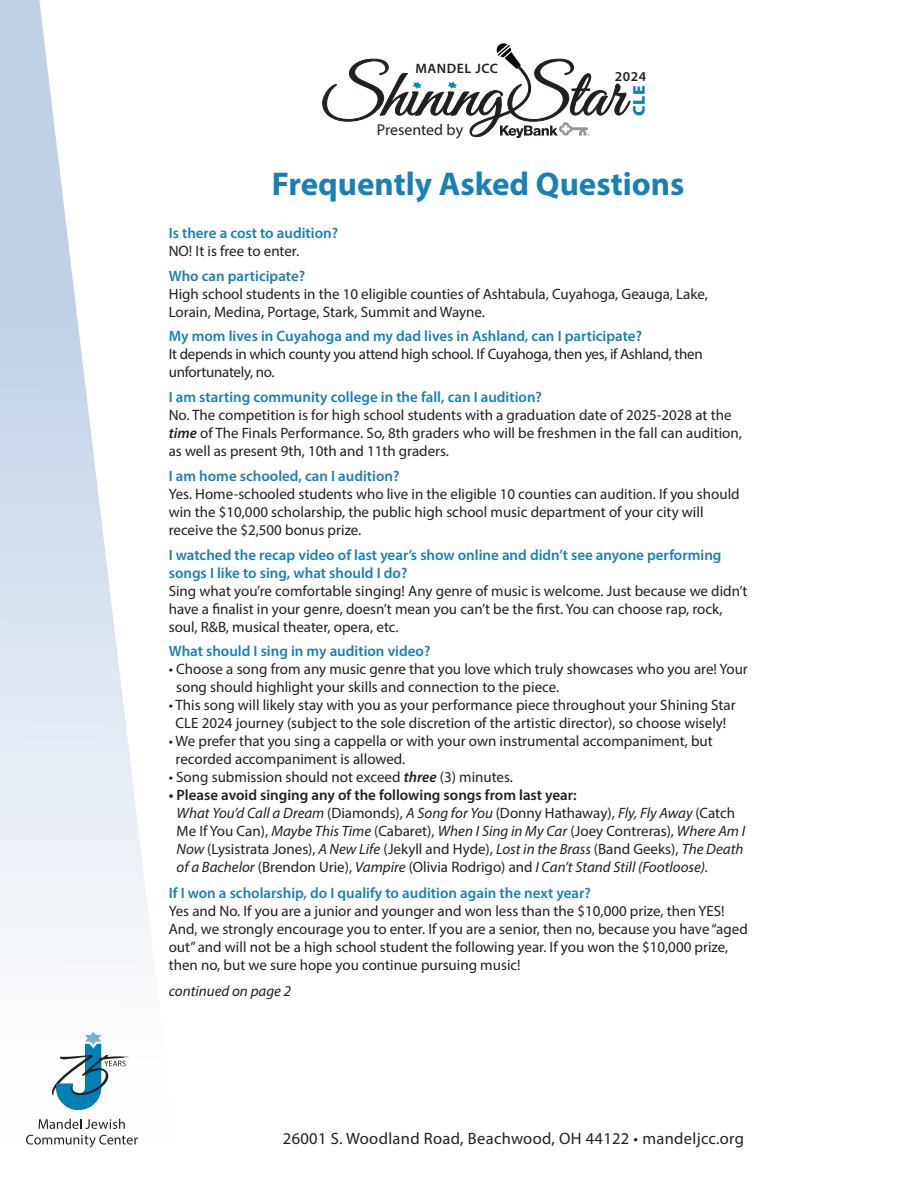
<style>
.page{position:relative;width:918px;height:1188px;background:#fff}
.page>*{position:absolute;margin:0;border:0;box-sizing:border-box;transform-origin:0 0}
.t1{font:700 33px "Myriad Pro";color:#1980b5}
.t2{font:900 17.25px "Myriad Pro";color:#1380b5}
.t3{font:16.5px "Myriad Pro";letter-spacing:.02em;color:#231f20}
.t4{font:15.6px "Myriad Pro";color:#231f20}
.t5{font:15px/18px "Myriad Pro";color:#231f20}
.t6{font:italic 15px/18px "Myriad Pro";color:#231f20}
.t7{font:15px/18px "Myriad Pro";letter-spacing:-.02em;color:#231f20}
.t8{font:600 15px/18px "Myriad Pro";color:#1980b5}
.t9{font:600 13.65px "Myriad Pro";letter-spacing:.04em;color:#231f20}
.s1{font-weight:400;color:#231f20}
.s2{font-weight:600;color:#1980b5}
.s3{font-weight:600;font-style:italic}
.s4{font-weight:600;font-style:normal}
.s5{font-style:normal}
</style>
<div class="page">
<svg style="left:0;top:0;width:153px;height:1135px"></svg>
<svg style="left:322px;top:43px;width:309px;height:95px"></svg>
<svg style="left:39px;top:1119px;width:86px;height:10px"></svg>
<svg style="left:26px;top:1135px;width:112px;height:13px"></svg>
<svg style="left:52px;top:1032px;width:77px;height:78px"></svg>
<p class="t9" style="left:415px;top:60px;width:84px">MANDEL JCC</p>
<p class="t4" style="left:377px;top:121px;width:88px">Presented by</p>
<p class="t9" style="left:615px;top:67px;width:33px">2024</p>
<p class="t2" style="left:628px;top:116px;width:32px;rotate:-90deg">CLE</p>
<p class="t1" style="left:272px;top:162px;width:414px">Frequently Asked Questions</p>
<p class="t8" style="left:169px;top:223px;width:171px">Is there a cost to audition?<br><span class="s1">NO! It is free to enter.</span></p>
<p class="t5" style="left:169px;top:266px;width:541px"><span class="s2">Who can participate?<br></span>High school students in the 10 eligible counties of Ashtabula, Cuyahoga, Geauga, Lake,<br>Lorain, Medina, Portage, Stark, Summit and Wayne.</p>
<p class="t7" style="left:169px;top:327px;width:536px"><span class="s2">My mom lives in Cuyahoga and my dad lives in Ashland, can I participate?<br></span>It depends in which county you attend high school. If Cuyahoga, then yes, if Ashland, then unfortunately, no.</p>
<p class="t5" style="left:169px;top:388px;width:575px"><span class="s2">I am starting community college in the fall, can I audition?<br></span>No. The competition is for high school students with a graduation date of 2025-2028 at the <span class="s3">time</span> of The Finals Performance. So, 8th graders who will be freshmen in the fall can audition, as well as present 9th, 10th and 11th graders.</p>
<p class="t5" style="left:169px;top:467px;width:572px"><span class="s2">I am home schooled, can I audition?<br></span>Yes. Home-schooled students who live in the eligible 10 counties can audition. If you should win the $10,000 scholarship, the public high school music department of your city will receive the $2,500 bonus prize.</p>
<p class="t5" style="left:169px;top:545px;width:580px"><span class="s2">I watched the recap video of last year’s show online and didn’t see anyone performing songs I like to sing, what should I do?<br></span>Sing what you’re comfortable singing! Any genre of music is welcome. Just because we didn’t have a finalist in your genre, doesn’t mean you can’t be the first. You can choose rap, rock, soul, R&amp;B, musical theater, opera, etc.</p>
<p class="t8" style="left:169px;top:642px;width:263px">What should I sing in my audition video?</p>
<p class="t5" style="left:176px;top:660px;width:573px;text-indent:-7px">• Choose a song from any music genre that you love which truly showcases who you are! Your song should highlight your skills and connection to the piece.</p>
<p class="t5" style="left:169px;top:696px;width:568px;text-align:center">• This song will likely stay with you as your performance piece throughout your Shining Star<br>CLE 2024 journey (subject to the sole discretion of the artistic director), so choose wisely!</p>
<p class="t5" style="left:176px;top:732px;width:539px;text-indent:-7px">• We prefer that you sing a cappella or with your own instrumental accompaniment, but recorded accompaniment is allowed.</p>
<p class="t5" style="left:169px;top:768px;width:346px">• Song submission should not exceed <span class="s3">three</span> (3) minutes.</p>
<p class="t6" style="left:177px;top:786px;width:570px;text-indent:-8px"><span class="s4">• Please avoid singing any of the following songs from last year:<br></span>What You’d Call a Dream <span class="s5">(Diamonds),</span> A Song for You <span class="s5">(Donny Hathaway),</span> Fly, Fly Away <span class="s5">(Catch Me If You Can),</span> Maybe This Time <span class="s5">(Cabaret),</span> When I Sing in My Car <span class="s5">(Joey Contreras),</span> Where Am I Now <span class="s5">(Lysistrata Jones),</span> A New Life <span class="s5">(Jekyll and Hyde),</span> Lost in the Brass <span class="s5">(Band Geeks),</span> The Death of a Bachelor <span class="s5">(Brendon Urie),</span> Vampire <span class="s5">(Olivia Rodrigo) and</span> I Can’t Stand Still (Footloose).</p>
<p class="t5" style="left:169px;top:884px;width:581px"><span class="s2">If I won a scholarship, do I qualify to audition again the next year?<br></span>Yes and No. If you are a junior and younger and won less than the $10,000 prize, then YES!<br>And, we strongly encourage you to enter. If you are a senior, then no, because you have “aged out” and will not be a high school student the following year. If you won the $10,000 prize, then no, but we sure hope you continue pursuing music!</p>
<p class="t6" style="left:169px;top:982px;width:124px">continued on page 2</p>
<p class="t3" style="left:283px;top:1128px;width:463px">26001 S. Woodland Road, Beachwood, OH 44122 • mandeljcc.org</p>
</div>
